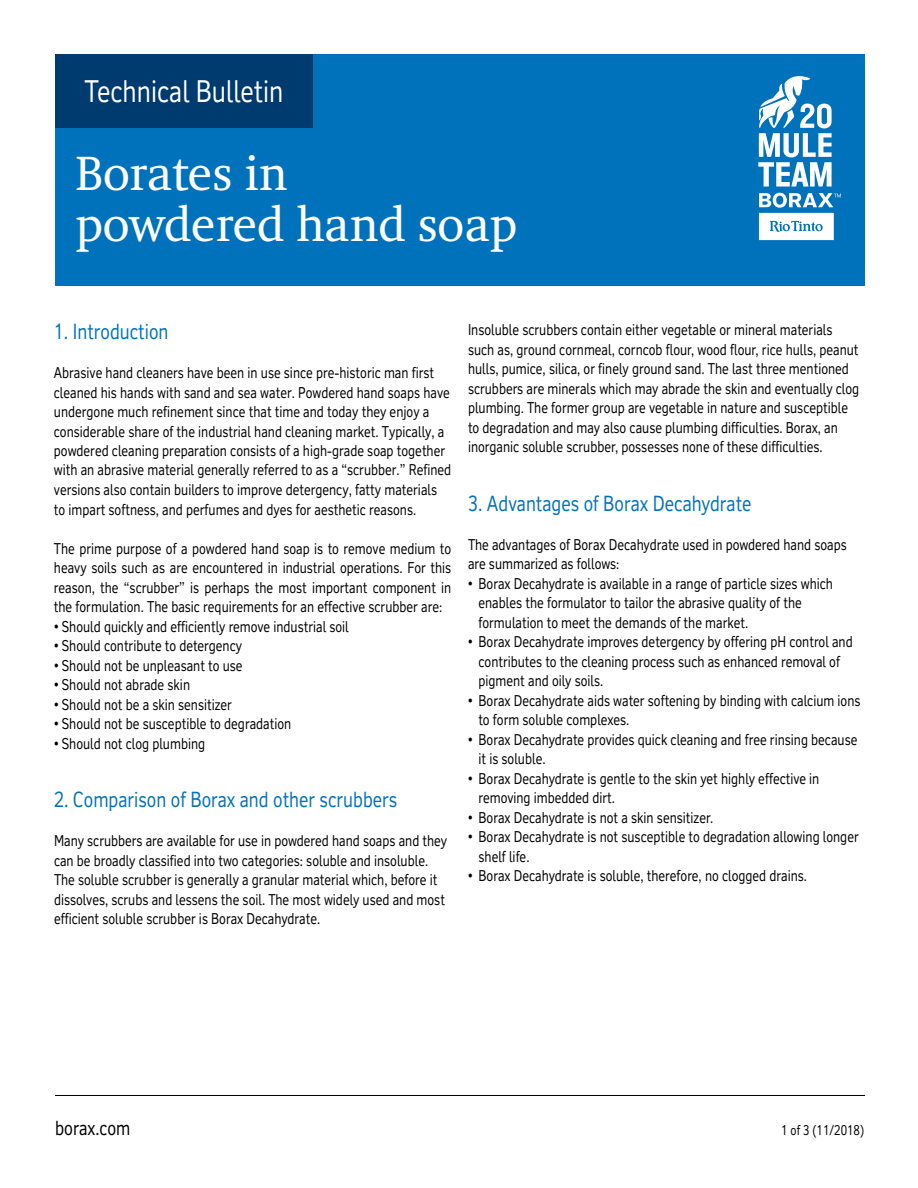
<style>
.page{position:relative;width:918px;height:1188px;background:#fff}
.page>*{position:absolute;margin:0;border:0;box-sizing:border-box;transform-origin:0 0}
.t1{font:49.5px/51px "RT Albanese";color:#fff}
.t2{font:30px "RT Vickerman";color:#fff;scale:.85 1}
.t3{font:21px "RT Vickerman";color:#0072bc;scale:.85 1}
.t4{font:19.5px "RT Vickerman";color:#000;scale:.85 1}
.t5{font:15px/19.5px "RT Vickerman";color:#000;scale:.85 1}
.t6{font:13.5px "RT Vickerman";color:#000;scale:.85 1}
</style>
<div class="page">
<div style="left:55px;top:54px;width:810px;height:231px;background:#0072bc"></div>
<hr style="left:55px;top:1095px;width:810px;height:1px;background:#000">
<svg style="left:758px;top:76px;width:74px;height:111px"></svg>
<svg style="left:759px;top:193px;width:82px;height:47px"></svg>
<div style="left:55px;top:54px;width:257px;height:73px;background:#003b70"></div>
<h2 class="t2" style="left:84px;top:73px;width:236px">Technical Bulletin</h2>
<h1 class="t1" style="left:76px;top:147px;width:443px">Borates in<br>powdered hand soap</h1>
<h3 class="t3" style="left:54px;top:319px;width:136px">1. Introduction</h3>
<p class="t5" style="left:54px;top:363px;width:469px">Abrasive hand cleaners have been in use since pre-historic man first cleaned his hands with sand and sea water. Powdered hand soaps have undergone much refinement since that time and today they enjoy a considerable share of the industrial hand cleaning market. Typically, a powdered cleaning preparation consists of a high-grade soap together with an abrasive material generally referred to as a “scrubber.” Refined versions also contain builders to improve detergency, fatty materials to impart softness, and perfumes and dyes for aesthetic reasons.</p>
<p class="t5" style="left:54px;top:539px;width:469px;text-align:justify">The prime purpose of a powdered hand soap is to remove medium to heavy soils such as are encountered in industrial operations. For this reason, the “scrubber” is perhaps the most important component in the formulation. The basic requirements for an effective scrubber are:</p>
<p class="t5" style="left:54px;top:617px;width:348px">• Should quickly and efficiently remove industrial soil</p>
<p class="t5" style="left:54px;top:636px;width:223px">• Should contribute to detergency</p>
<p class="t5" style="left:54px;top:656px;width:223px">• Should not be unpleasant to use</p>
<p class="t5" style="left:54px;top:675px;width:162px">• Should not abrade skin</p>
<p class="t5" style="left:54px;top:695px;width:211px">• Should not be a skin sensitizer</p>
<p class="t5" style="left:54px;top:714px;width:281px">• Should not be susceptible to degradation</p>
<p class="t5" style="left:54px;top:734px;width:179px">• Should not clog plumbing</p>
<h3 class="t3" style="left:54px;top:787px;width:405px">2. Comparison of Borax and other scrubbers</h3>
<p class="t5" style="left:54px;top:831px;width:464px">Many scrubbers are available for use in powdered hand soaps and they can be broadly classified into two categories: soluble and insoluble.<br>The soluble scrubber is generally a granular material which, before it dissolves, scrubs and lessens the soil. The most widely used and most efficient soluble scrubber is Borax Decahydrate.</p>
<p class="t5" style="left:468px;top:320px;width:462px">Insoluble scrubbers contain either vegetable or mineral materials such as, ground cornmeal, corncob flour, wood flour, rice hulls, peanut hulls, pumice, silica, or finely ground sand. The last three mentioned scrubbers are minerals which may abrade the skin and eventually clog plumbing. The former group are vegetable in nature and susceptible to degradation and may also cause plumbing difficulties. Borax, an inorganic soluble scrubber, possesses none of these difficulties.</p>
<h3 class="t3" style="left:468px;top:490px;width:335px">3. Advantages of Borax Decahydrate</h3>
<p class="t5" style="left:468px;top:534px;width:447px">The advantages of Borax Decahydrate used in powdered hand soaps are summarized as follows:</p>
<p class="t5" style="left:479px;top:573px;width:419px;text-indent:-11px">• Borax Decahydrate is available in a range of particle sizes which enables the formulator to tailor the abrasive quality of the formulation to meet the demands of the market.</p>
<p class="t5" style="left:479px;top:632px;width:442px;text-indent:-11px">• Borax Decahydrate improves detergency by offering pH control and contributes to the cleaning process such as enhanced removal of pigment and oily soils.</p>
<p class="t5" style="left:479px;top:690px;width:451px;text-indent:-11px">• Borax Decahydrate aids water softening by binding with calcium ions to form soluble complexes.</p>
<p class="t5" style="left:479px;top:729px;width:447px;text-indent:-11px">• Borax Decahydrate provides quick cleaning and free rinsing because it is soluble.</p>
<p class="t5" style="left:479px;top:768px;width:403px;text-indent:-11px">• Borax Decahydrate is gentle to the skin yet highly effective in removing imbedded dirt.</p>
<p class="t5" style="left:468px;top:807px;width:290px">• Borax Decahydrate is not a skin sensitizer.</p>
<p class="t5" style="left:479px;top:827px;width:449px;text-indent:-11px">• Borax Decahydrate is not susceptible to degradation allowing longer shelf life.</p>
<p class="t5" style="left:468px;top:866px;width:400px">• Borax Decahydrate is soluble, therefore, no clogged drains.</p>
<h3 class="t4" style="left:55px;top:1116px;width:90px">borax.com</h3>
<p class="t6" style="left:781px;top:1122px;width:99px">1 of 3 (11/2018)</p>
</div>
